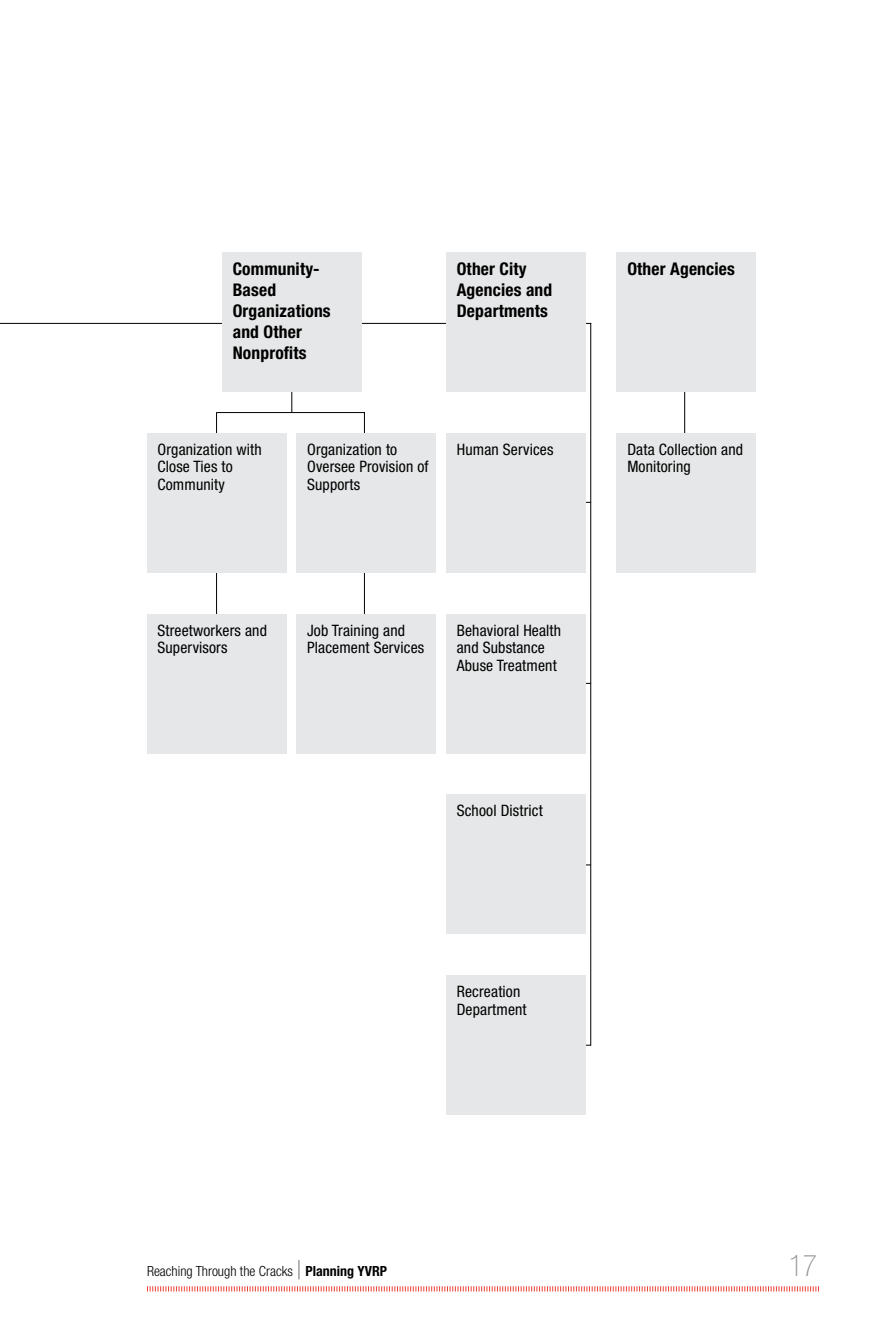
<style>
.page{position:relative;width:882px;height:1323px;background:#fff}
.page>*{position:absolute;margin:0;border:0;box-sizing:border-box;transform-origin:0 0}
.t1{font:100 condensed 29.75px "Helvetica Neue LT Std";color:#939598}
.t2{font:700 condensed 17.5px/21px "Helvetica Neue LT Std";letter-spacing:.01em;color:#000}
.t3{font:condensed 15.75px/17.5px "Helvetica Neue LT Std";letter-spacing:.01em;color:#000}
.t4{font:300 condensed 14px "Helvetica Neue LT Std";color:#000}
.s1{font-weight:200;font-size:26.25px}
.s2{font-weight:700}
</style>
<div class="page">
<svg style="left:147px;top:1286px;width:672px;height:6px"></svg>
<hr style="left:0;top:323px;width:591px;height:1px;background:#000">
<hr style="left:291px;top:370px;width:1px;height:42px;background:#000">
<hr style="left:684px;top:370px;width:1px;height:85px;background:#000">
<div style="left:617px;top:252px;width:139px;height:139px;background:#e6e7e8"></div>
<div style="left:617px;top:433px;width:139px;height:139px;background:#e6e7e8"></div>
<hr style="left:217px;top:412px;width:148px;height:1px;background:#000">
<div style="left:222px;top:252px;width:139px;height:139px;background:#e6e7e8"></div>
<hr style="left:216px;top:412px;width:1px;height:228px;background:#000">
<hr style="left:364px;top:412px;width:1px;height:228px;background:#000">
<hr style="left:590px;top:323px;width:1px;height:723px;background:#000">
<div style="left:147px;top:614px;width:139px;height:139px;background:#e6e7e8"></div>
<div style="left:297px;top:614px;width:139px;height:139px;background:#e6e7e8"></div>
<div style="left:147px;top:433px;width:139px;height:139px;background:#e6e7e8"></div>
<div style="left:297px;top:433px;width:139px;height:139px;background:#e6e7e8"></div>
<div style="left:446px;top:252px;width:139px;height:139px;background:#e6e7e8"></div>
<div style="left:446px;top:433px;width:139px;height:139px;background:#e6e7e8"></div>
<div style="left:446px;top:614px;width:139px;height:139px;background:#e6e7e8"></div>
<div style="left:446px;top:794px;width:139px;height:140px;background:#e6e7e8"></div>
<div style="left:446px;top:976px;width:139px;height:139px;background:#e6e7e8"></div>
<p class="t2" style="left:233px;top:258px;width:99px">Community-<br>Based<br>Organizations and Other<br>Nonprofits</p>
<p class="t2" style="left:457px;top:258px;width:97px">Other City<br>Agencies and<br>Departments</p>
<p class="t3" style="left:158px;top:440px;width:106px">Organization with<br>Close Ties to<br>Community</p>
<p class="t3" style="left:307px;top:440px;width:123px">Organization to<br>Oversee Provision of<br>Supports</p>
<p class="t3" style="left:457px;top:440px;width:98px">Human Services</p>
<p class="t3" style="left:158px;top:622px;width:111px">Streetworkers and<br>Supervisors</p>
<p class="t3" style="left:307px;top:622px;width:119px">Job Training and<br>Placement Services</p>
<p class="t3" style="left:457px;top:622px;width:106px">Behavioral Health and Substance<br>Abuse Treatment</p>
<p class="t3" style="left:457px;top:802px;width:88px">School District</p>
<p class="t2" style="left:627px;top:258px;width:109px">Other Agencies</p>
<p class="t3" style="left:627px;top:440px;width:117px">Data Collection and<br>Monitoring</p>
<p class="t3" style="left:457px;top:983px;width:71px">Recreation<br>Department</p>
<p class="t4" style="left:147px;top:1263px;width:242px">Reaching Through the Cracks <span class="s1">|</span> <span class="s2">Planning YVRP</span></p>
<h1 class="t1" style="left:789px;top:1249px;width:30px">17</h1>
</div>
